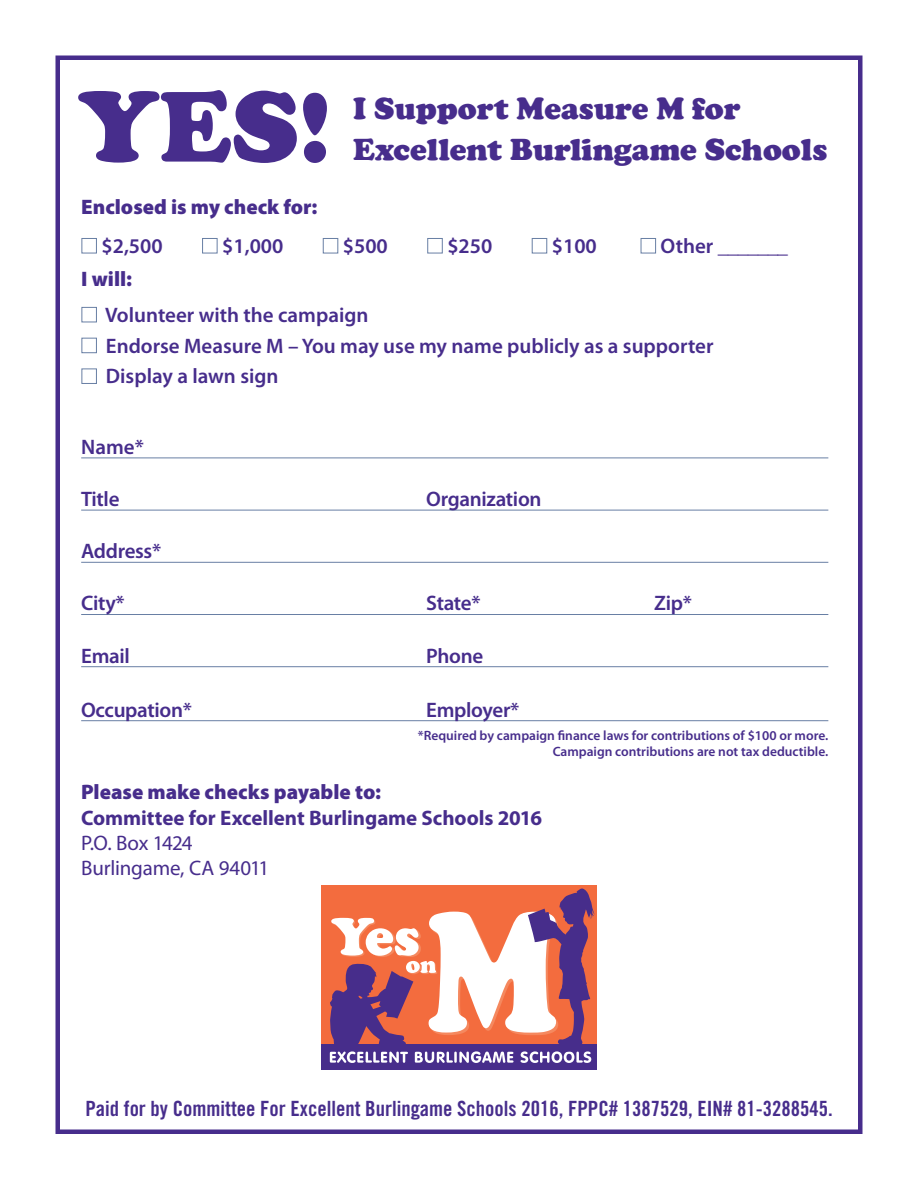
<style>
.page{position:relative;width:918px;height:1188px;background:#fff}
.page>*{position:absolute;margin:0;border:0;box-sizing:border-box;transform-origin:0 0}
.t1{font:900 104.25px "Cooper";color:#472d8c}
.t2{font:900 31.5px/41px "Cooper";color:#472d8c}
.t3{font:600 21px/30.8px "Myriad Pro";color:#472d8c}
.t4{font:21px "Trade Gothic Bold Cond Twenty";color:#472d8c}
.t5{font:900 21px "Myriad Pro";color:#472d8c}
.t6{font:700 21px "Myriad Pro";letter-spacing:-.005em;color:#472d8c}
.t7{font:21px/25.2px "Myriad Pro";letter-spacing:-.01em;color:#472d8c}
.t8{font:600 13.5px/16.5px "Myriad Pro";color:#472d8c;text-align:right}
</style>
<div class="page">
<div style="left:56px;top:56px;width:806px;height:1078px;border:4px solid #472d8c"></div>
<div style="left:321px;top:886px;width:276px;height:158px;background:#f36c3e"></div>
<div style="left:321px;top:1044px;width:276px;height:26px;background:#472d8b"></div>
<svg style="left:330px;top:888px;width:264px;height:175px"></svg>
<div style="left:82px;top:238px;width:15px;height:15px;border:1px solid #687fa4"></div>
<div style="left:202px;top:238px;width:16px;height:15px;border:1px solid #687fa4"></div>
<div style="left:323px;top:238px;width:15px;height:15px;border:1px solid #687fa4"></div>
<div style="left:427px;top:238px;width:16px;height:15px;border:1px solid #687fa4"></div>
<div style="left:532px;top:238px;width:15px;height:15px;border:1px solid #687fa4"></div>
<div style="left:641px;top:238px;width:15px;height:15px;border:1px solid #687fa4"></div>
<div style="left:82px;top:307px;width:15px;height:15px;border:1px solid #687fa4"></div>
<div style="left:82px;top:338px;width:15px;height:15px;border:1px solid #687fa4"></div>
<div style="left:82px;top:369px;width:15px;height:15px;border:1px solid #687fa4"></div>
<hr style="left:81px;top:458px;width:747px;height:1px;background:#687fa4">
<hr style="left:81px;top:510px;width:747px;height:1px;background:#687fa4">
<hr style="left:81px;top:562px;width:747px;height:1px;background:#687fa4">
<hr style="left:81px;top:614px;width:747px;height:1px;background:#687fa4">
<hr style="left:81px;top:666px;width:747px;height:1px;background:#687fa4">
<hr style="left:81px;top:720px;width:747px;height:1px;background:#687fa4">
<h1 class="t1" style="left:78px;top:66px;width:254px">YES!</h1>
<h2 class="t2" style="left:353px;top:88px;width:476px">I Support Measure M for<br>Excellent Burlingame Schools</h2>
<p class="t5" style="left:81px;top:193px;width:238px">Enclosed is my check for:</p>
<p class="t3" style="left:102px;top:230px;width:63px">$2,500</p>
<p class="t3" style="left:222px;top:230px;width:63px">$1,000</p>
<p class="t3" style="left:343px;top:230px;width:47px">$500</p>
<p class="t3" style="left:447px;top:230px;width:47px">$250</p>
<p class="t3" style="left:552px;top:230px;width:47px">$100</p>
<p class="t3" style="left:661px;top:230px;width:129px">Other _______</p>
<p class="t5" style="left:81px;top:265px;width:53px">I will:</p>
<p class="t3" style="left:105px;top:299px;width:610px">Volunteer with the campaign<br>Endorse Measure M – You may use my name publicly as a supporter<br>Display a lawn sign</p>
<p class="t3" style="left:81px;top:431px;width:64px">Name*</p>
<p class="t3" style="left:81px;top:483px;width:40px">Title</p>
<p class="t3" style="left:426px;top:483px;width:117px">Organization</p>
<p class="t3" style="left:81px;top:535px;width:82px">Address*</p>
<p class="t3" style="left:81px;top:587px;width:45px">City*</p>
<p class="t3" style="left:426px;top:587px;width:56px">State*</p>
<p class="t3" style="left:654px;top:587px;width:39px">Zip*</p>
<p class="t3" style="left:81px;top:640px;width:50px">Email</p>
<p class="t3" style="left:426px;top:640px;width:59px">Phone</p>
<p class="t3" style="left:81px;top:694px;width:112px">Occupation*</p>
<p class="t3" style="left:426px;top:694px;width:95px">Employer*</p>
<p class="t8" style="left:418px;top:727px;width:412px">*Required by campaign finance laws for contributions of $100 or more.<br>Campaign contributions are not tax deductible.</p>
<p class="t5" style="left:81px;top:778px;width:301px">Please make checks payable to:</p>
<p class="t6" style="left:81px;top:804px;width:463px">Committee for Excellent Burlingame Schools 2016</p>
<p class="t7" style="left:81px;top:830px;width:189px">P.O. Box 1424<br>Burlingame, CA 94011</p>
<p class="t4" style="left:85px;top:1096px;width:749px">Paid for by Committee For Excellent Burlingame Schools 2016, FPPC# 1387529, EIN# 81-3288545.</p>
</div>
